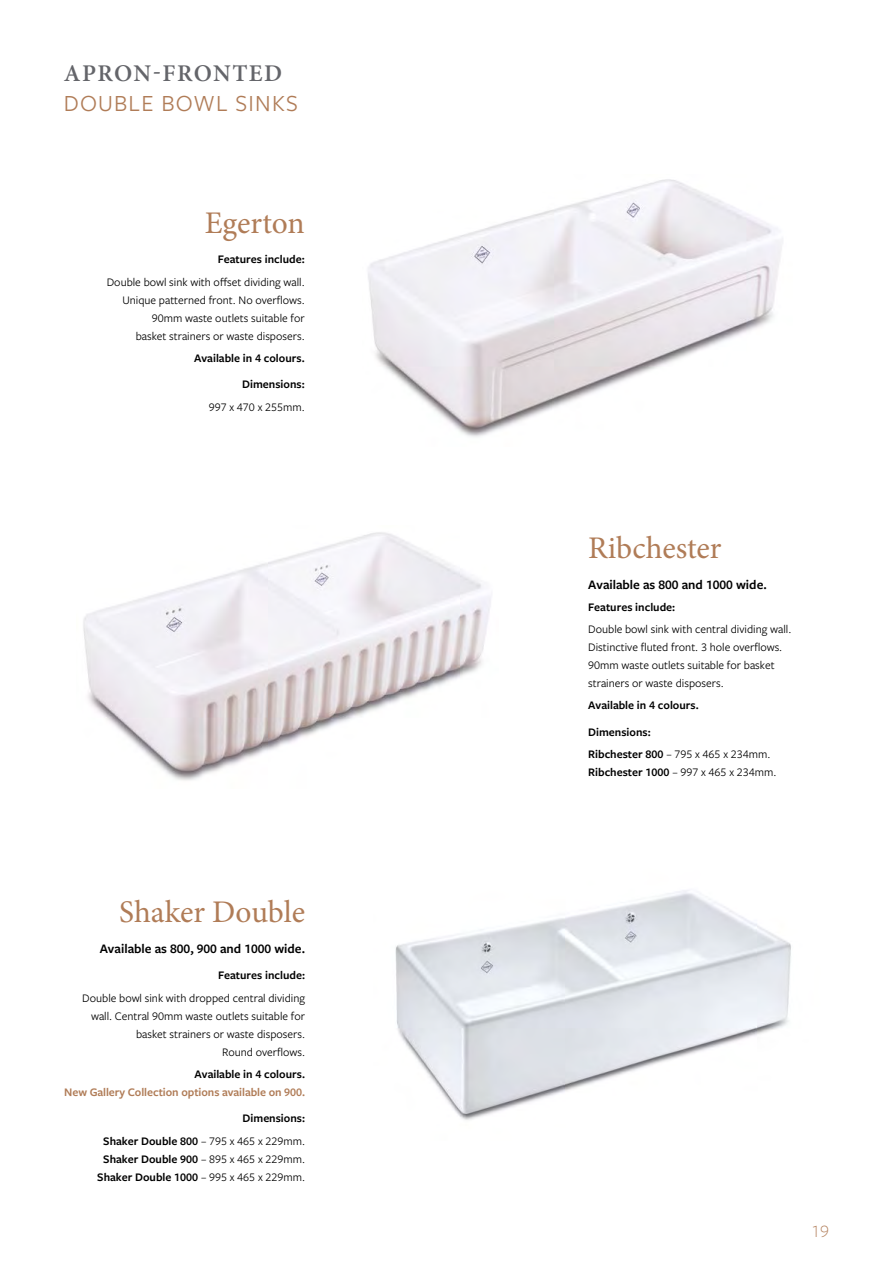
<style>
.page{position:relative;width:893px;height:1263px;background:#fff}
.page>*{position:absolute;margin:0;border:0;box-sizing:border-box;transform-origin:0 0}
.t1{font:31.5px "Minion Pro";letter-spacing:-.005em;color:#b07c57}
.t2{font:24px "Freight Sans Pro";letter-spacing:.05em;color:#b07c57}
.t3{font:600 24px "Minion Pro";letter-spacing:.055em;color:#64656a}
.t4{font:300 18px "Freight Sans Pro";color:#b07c57}
.t5{font:600 13.5px "Freight Sans Pro";color:#000}
.t6{font:12px/18px "Freight Sans Pro";color:#000;text-align:right}
.t7{font:600 12px/22.2px "Freight Sans Pro";color:#000}
.t8{font:600 12px "Freight Sans Pro";letter-spacing:-.005em;color:#b07c57}
.s1{font-weight:400}
.s2{font-weight:600}
</style>
<div class="page">
<img style="left:83px;top:532px;width:408px;height:249px">
<img style="left:395px;top:890px;width:396px;height:230px">
<img style="left:368px;top:179px;width:415px;height:258px">
<h2 class="t3" style="left:64px;top:57px;width:220px">APRON-FRONTED</h2>
<h2 class="t2" style="left:64px;top:87px;width:236px">DOUBLE BOWL SINKS</h2>
<h1 class="t1" style="left:205px;top:201px;width:101px">Egerton</h1>
<p class="t7" style="left:218px;top:248px;width:89px">Features include:</p>
<p class="t6" style="left:107px;top:272px;width:199px">Double bowl sink with offset dividing wall.<br>Unique patterned front. No overflows.<br>90mm waste outlets suitable for<br>basket strainers or waste disposers.</p>
<p class="t7" style="left:194px;top:346px;width:112px">Available in 4 colours.</p>
<p class="t7" style="left:242px;top:373px;width:64px">Dimensions:</p>
<p class="t6" style="left:209px;top:397px;width:97px">997 x 470 x 255mm.</p>
<h1 class="t1" style="left:119px;top:891px;width:187px">Shaker Double</h1>
<p class="t5" style="left:100px;top:939px;width:207px">Available as 800, 900 and 1000 wide.</p>
<p class="t7" style="left:218px;top:964px;width:89px">Features include:</p>
<p class="t6" style="left:82px;top:988px;width:224px">Double bowl sink with dropped central dividing wall. Central 90mm waste outlets suitable for basket strainers or waste disposers.<br>Round overflows.</p>
<p class="t7" style="left:195px;top:1062px;width:112px">Available in 4 colours.</p>
<p class="t8" style="left:64px;top:1084px;width:242px">New Gallery Collection options available on 900.</p>
<p class="t7" style="left:103px;top:1107px;width:203px;text-align:right">Dimensions:<br>Shaker Double 800 <span class="s1">– 795 x 465 x 229mm.</span></p>
<p class="t7" style="left:97px;top:1149px;width:209px;line-height:18px;text-align:center">Shaker Double 900 <span class="s1">– 895 x 465 x 229mm.<br></span>Shaker Double 1000 <span class="s1">– 995 x 465 x 229mm.</span></p>
<h1 class="t1" style="left:588px;top:527px;width:135px">Ribchester</h1>
<p class="t5" style="left:588px;top:575px;width:180px">Available as 800 and 1000 wide.</p>
<p class="t7" style="left:588px;top:595px;width:89px">Features include:</p>
<p class="t6" style="left:588px;top:620px;width:205px;text-align:left">Double bowl sink with central dividing wall.<br>Distinctive fluted front. 3 hole overflows.<br>90mm waste outlets suitable for basket strainers or waste disposers.</p>
<p class="t7" style="left:588px;top:694px;width:112px">Available in 4 colours.</p>
<p class="t7" style="left:588px;top:720px;width:184px">Dimensions:<br>Ribchester 800 <span class="s1">– 795 x 465 x 234mm.</span></p>
<p class="t6" style="left:588px;top:763px;width:190px"><span class="s2">Ribchester 1000</span> – 997 x 465 x 234mm.</p>
<h3 class="t4" style="left:811px;top:1219px;width:19px">19</h3>
</div>
